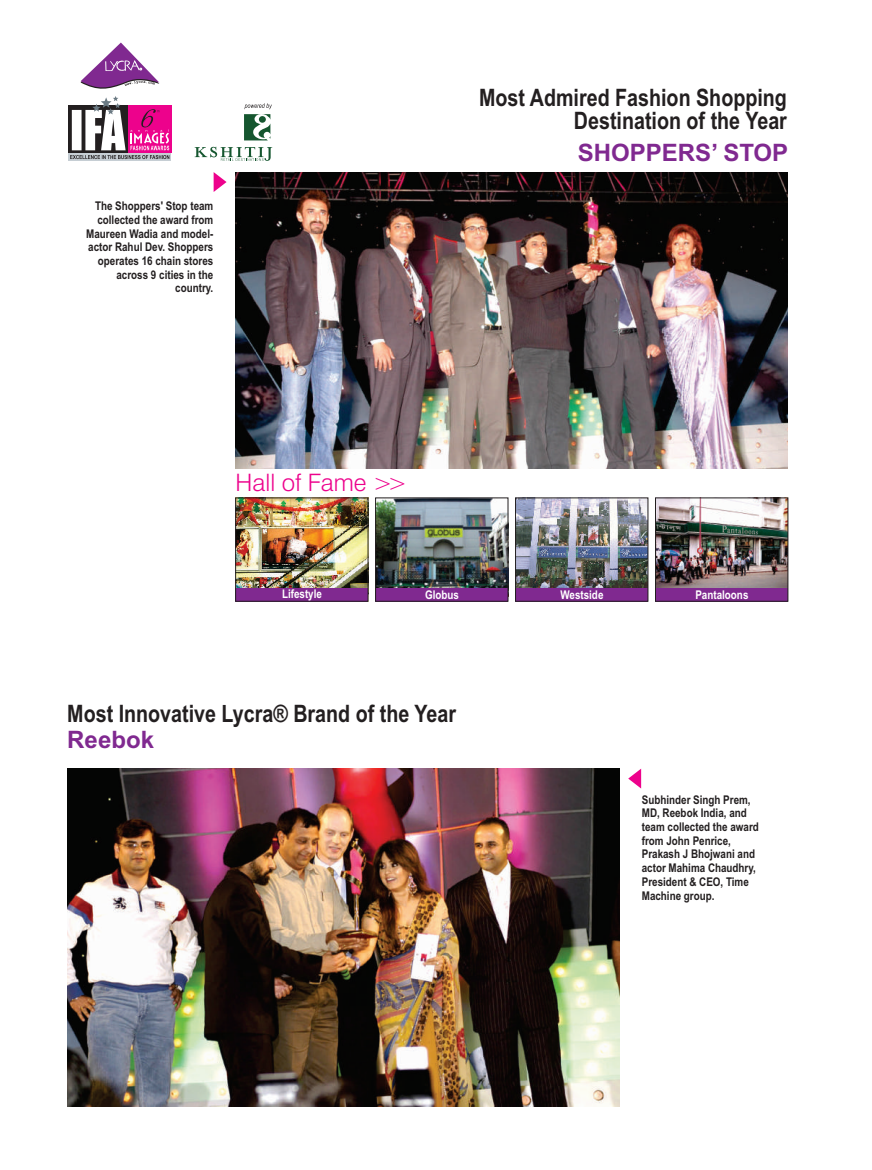
<style>
.page{position:relative;width:872px;height:1170px;background:#fff}
.page>*{position:absolute;margin:0;border:0;box-sizing:border-box;transform-origin:0 0}
.t1{font:700 24px/25.7px "Arial Narrow";color:#231f20}
.t2{font:700 24px "Arial";color:#802990}
.t3{font:300 24px "Swiss 721 BT";color:#ed028c}
.t4{font:700 12px/13.6px "Arial Narrow";color:#231f20}
.t5{font:700 12px "Arial Narrow";color:#fff}
.s1{font-family:"Arial";color:#802990}
</style>
<div class="page">
<img style="left:67px;top:42px;width:722px;height:1065px">
<p class="t4" style="left:86px;top:198px;width:129px;text-align:right">The Shoppers' Stop team collected the award from<br>Maureen Wadia and model&shy;actor Rahul Dev. Shoppers operates 16 chain stores across 9 cities in the country.</p>
<p class="t1" style="left:479px;top:85px;width:309px;line-height:22.8px;text-align:right">Most Admired Fashion Shopping<br>Destination of the Year</p>
<p class="t2" style="left:578px;top:136px;width:212px">SHOPPERS’ STOP</p>
<p class="t3" style="left:236px;top:467px;width:173px">Hall of Fame &gt;&gt;</p>
<p class="t5" style="left:282px;top:584px;width:41px">Lifestyle</p>
<p class="t5" style="left:425px;top:585px;width:35px">Globus</p>
<p class="t5" style="left:560px;top:585px;width:45px">Westside</p>
<p class="t5" style="left:695px;top:585px;width:55px">Pantaloons</p>
<p class="t1" style="left:67px;top:699px;width:390px">Most Innovative Lycra® Brand of the Year<br><span class="s1">Reebok</span></p>
<p class="t4" style="left:642px;top:791px;width:119px">Subhinder Singh Prem,<br>MD, Reebok India, and team collected the award from John Penrice,<br>Prakash J Bhojwani and actor Mahima Chaudhry,<br>President &amp; CEO, Time<br>Machine group.</p>
</div>
